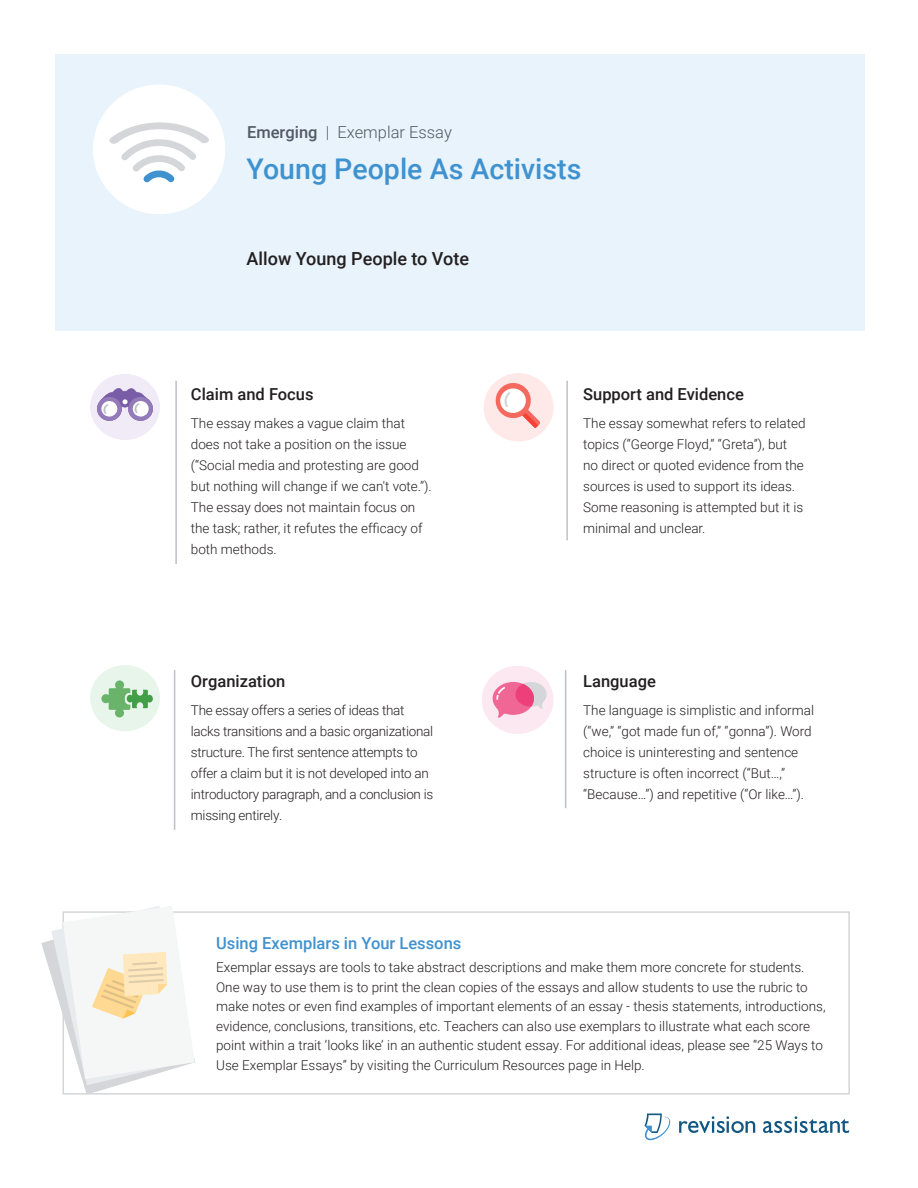
<style>
.page{position:relative;width:918px;height:1188px;background:#fff}
.page>*{position:absolute;margin:0;border:0;box-sizing:border-box;transform-origin:0 0}
.Prompt_Title{font:500 28.5px "Roboto";color:#4092cf}
.Essay_Title{font:500 18px "Roboto";color:#231f20}
.Trait_Name{font:500 16.5px "Roboto";color:#231f20}
.Using_Exemplars_in_L{font:500 16.5px "Roboto";color:#4092cf}
.Level__Advanced__Eme{font:300 16.5px "Roboto";color:#535967}
.Annotation{font:300 13.5px/21px "Roboto";color:#231f20}
.Using_Exemplars_Body{font:300 13.5px/19.5px "Roboto";color:#231f20}
.Annotation-2{font:300 13.5px/21px "Roboto";letter-spacing:-.02em;color:#231f20}
.s1{font-weight:500}
</style>
<div class="page">
<div style="left:55px;top:54px;width:810px;height:276px;background:#e8f3fb"></div>
<svg style="left:644px;top:1114px;width:27px;height:27px"></svg>
<svg style="left:679px;top:1116px;width:76px;height:17px"></svg>
<svg style="left:763px;top:1116px;width:86px;height:17px"></svg>
<div style="left:93px;top:84px;width:132px;height:130px;background:#fff;border-radius:50%"></div>
<svg style="left:109px;top:122px;width:100px;height:61px"></svg>
<hr style="left:175px;top:381px;width:2px;height:183px;background:#bec0c6">
<hr style="left:566px;top:381px;width:2px;height:159px;background:#bec0c6">
<hr style="left:565px;top:670px;width:1px;height:138px;background:#bec0c6">
<hr style="left:174px;top:670px;width:1px;height:160px;background:#bec0c6">
<div style="left:484px;top:373px;width:70px;height:69px;background:#ffe8e8;border-radius:50%"></div>
<svg style="left:495px;top:383px;width:45px;height:45px"></svg>
<div style="left:90px;top:374px;width:70px;height:66px;background:#f0ebf7;border-radius:50%"></div>
<svg style="left:97px;top:388px;width:56px;height:33px"></svg>
<svg style="left:482px;top:666px;width:72px;height:68px"></svg>
<div style="left:90px;top:665px;width:70px;height:66px;background:#e8f5eb;border-radius:50%"></div>
<svg style="left:101px;top:680px;width:52px;height:37px"></svg>
<div style="left:63px;top:911px;width:787px;height:184px;border:2px solid #d4d6d9"></div>
<svg style="left:41px;top:906px;width:154px;height:189px"></svg>
<p class="Level__Advanced__Eme" style="left:247px;top:120px;width:206px"><span class="s1">Emerging</span> | Exemplar Essay</p>
<p class="Prompt_Title" style="left:247px;top:149px;width:336px">Young People As Activists</p>
<p class="Essay_Title" style="left:247px;top:246px;width:224px">Allow Young People to Vote</p>
<p class="Trait_Name" style="left:191px;top:383px;width:124px">Claim and Focus</p>
<p class="Annotation" style="left:191px;top:412px;width:242px">The essay makes a vague claim that does not take a position on the issue (“Social media and protesting are good but nothing will change if we can't vote.”).<br>The essay does not maintain focus on the task; rather, it refutes the efficacy of both methods.</p>
<p class="Trait_Name" style="left:191px;top:670px;width:96px">Organization</p>
<p class="Annotation-2" style="left:191px;top:699px;width:244px">The essay offers a series of ideas that lacks transitions and a basic organizational structure. The first sentence attempts to offer a claim but it is not developed into an introductory paragraph, and a conclusion is missing entirely.</p>
<p class="Trait_Name" style="left:583px;top:383px;width:162px">Support and Evidence</p>
<p class="Annotation" style="left:583px;top:412px;width:224px">The essay somewhat refers to related topics (“George Floyd,” “Greta”), but no direct or quoted evidence from the sources is used to support its ideas.<br>Some reasoning is attempted but it is minimal and unclear.</p>
<p class="Trait_Name" style="left:583px;top:670px;width:74px">Language</p>
<p class="Annotation" style="left:583px;top:699px;width:232px">The language is simplistic and informal (“we,” “got made fun of,” “gonna”). Word choice is uninteresting and sentence structure is often incorrect (“But…,” “Because…”) and repetitive (“Or like…”).</p>
<p class="Using_Exemplars_in_L" style="left:216px;top:932px;width:247px">Using Exemplars in Your Lessons</p>
<p class="Using_Exemplars_Body" style="left:216px;top:957px;width:611px">Exemplar essays are tools to take abstract descriptions and make them more concrete for students.<br>One way to use them is to print the clean copies of the essays and allow students to use the rubric to make notes or even find examples of important elements of an essay - thesis statements, introductions, evidence, conclusions, transitions, etc. Teachers can also use exemplars to illustrate what each score point within a trait ‘looks like’ in an authentic student essay. For additional ideas, please see “25 Ways to Use Exemplar Essays” by visiting the Curriculum Resources page in Help.</p>
</div>
